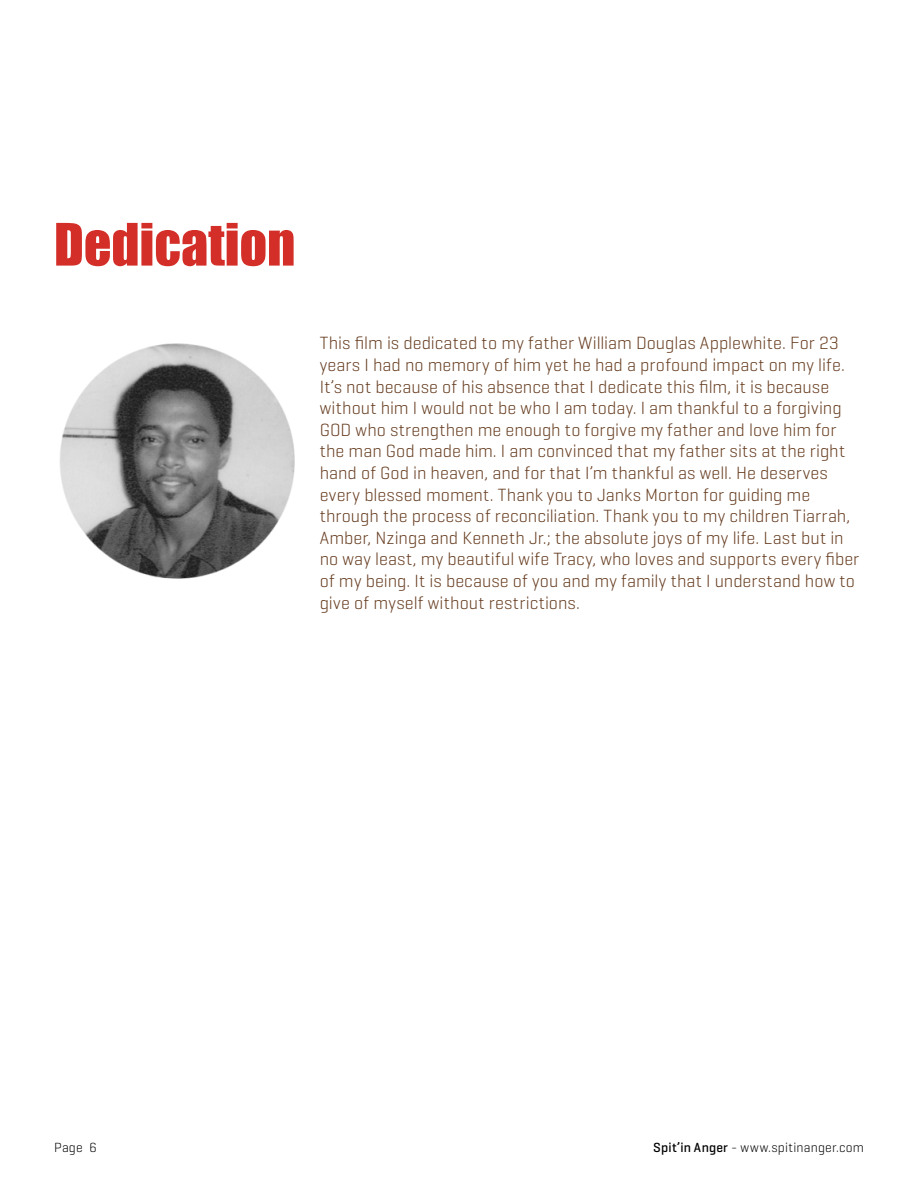
<style>
.page{position:relative;width:918px;height:1188px;background:#fff}
.page>*{position:absolute;margin:0;border:0;box-sizing:border-box;transform-origin:0 0}
.t1{font:54px "Impact";color:#d32e27}
.t2{font:300 18px/21.6px "Geogrotesque";color:#653b1e}
.t3{font:300 13.5px "Geogrotesque";letter-spacing:.015em;color:#000}
.s1{font-weight:500}
</style>
<div class="page">
<img style="left:60px;top:343px;width:235px;height:236px">
<h1 class="t1" style="left:54px;top:203px;width:243px">Dedication</h1>
<p class="t2" style="left:320px;top:332px;width:541px">This film is dedicated to my father William Douglas Applewhite. For 23 years I had no memory of him yet he had a profound impact on my life.<br>It’s not because of his absence that I dedicate this film, it is because without him I would not be who I am today. I am thankful to a forgiving GOD who strengthen me enough to forgive my father and love him for the man God made him. I am convinced that my father sits at the right hand of God in heaven, and for that I’m thankful as well. He deserves every blessed moment. Thank you to Janks Morton for guiding me through the process of reconciliation. Thank you to my children Tiarrah, Amber, Nzinga and Kenneth Jr.; the absolute joys of my life. Last but in no way least, my beautiful wife Tracy, who loves and supports every fiber of my being. It is because of you and my family that I understand how to give of myself without restrictions.</p>
<p class="t3" style="left:54px;top:1139px;width:44px">Page 6</p>
<p class="t3" style="left:653px;top:1139px;width:212px"><span class="s1">Spit’in Anger</span> - www.spitinanger.com</p>
</div>
